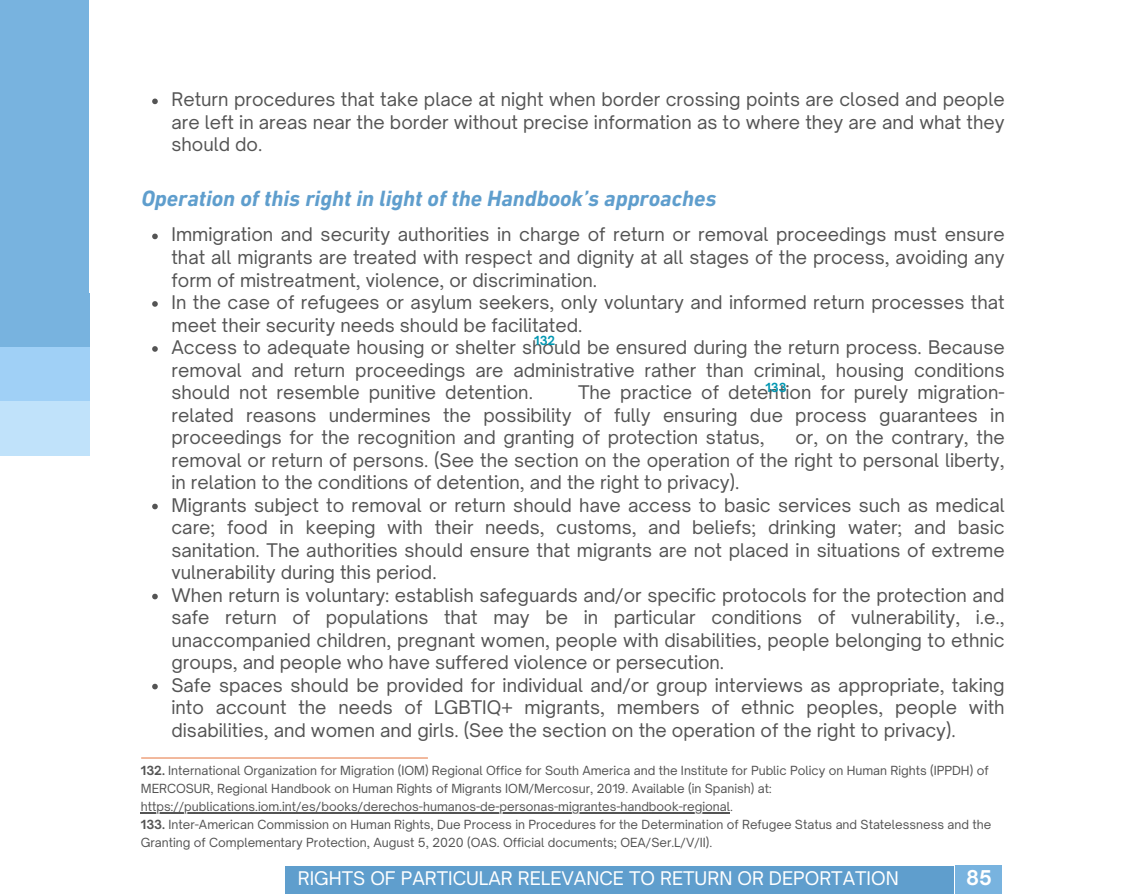
<style>
.page{position:relative;width:1148px;height:894px;background:#fff}
.page>*{position:absolute;margin:0;border:0;box-sizing:border-box;transform-origin:0 0}
.t1{font:italic 700 22.5px "DIN Next LT Pro";color:#5f9ecd}
.t2{font:700 19.5px "Open Sauce One";color:#fff}
.t3{font:18px/22.5px "Open Sauce One";color:#545454;text-align:justify}
.t4{font:18px "Open Sauce One";color:#fff}
.t5{font:12px/18px "Open Sauce One";color:#545454}
.t6{font:700 12px "Open Sauce One";color:#0097b2}
.s1{font-weight:700}
</style>
<div class="page">
<div style="left:0;top:0;width:89px;height:310px;background:#78b3df"></div>
<div style="left:0;top:294px;width:89px;height:54px;background:#78b3df"></div>
<div style="left:0;top:347px;width:89px;height:54px;background:#a0d0f6"></div>
<div style="left:0;top:401px;width:89px;height:54px;background:#c0e2fa"></div>
<svg style="left:152px;top:98px;width:6px;height:6px"></svg>
<svg style="left:152px;top:233px;width:6px;height:6px"></svg>
<svg style="left:152px;top:301px;width:6px;height:6px"></svg>
<svg style="left:152px;top:346px;width:6px;height:5px"></svg>
<svg style="left:152px;top:503px;width:6px;height:6px"></svg>
<svg style="left:152px;top:593px;width:6px;height:6px"></svg>
<svg style="left:152px;top:683px;width:6px;height:6px"></svg>
<div style="left:285px;top:865px;width:668px;height:28px;background:#5f9ecd"></div>
<div style="left:955px;top:865px;width:47px;height:28px;background:#78b3df"></div>
<hr style="left:141px;top:757px;width:287px;height:1px;background:#e88353">
<hr style="left:141px;top:811px;width:589px;height:1px;background:#545454">
<p class="t3" style="left:171px;top:88px;width:834px">Return procedures that take place at night when border crossing points are closed and people are left in areas near the border without precise information as to where they are and what they should do.</p>
<p class="t1" style="left:141px;top:189px;width:576px">Operation of this right in light of the Handbook’s approaches</p>
<p class="t3" style="left:171px;top:223px;width:834px;text-align:left">Immigration and security authorities in charge of return or removal proceedings must ensure that all migrants are treated with respect and dignity at all stages of the process, avoiding any form of mistreatment, violence, or discrimination.<br>In the case of refugees or asylum seekers, only voluntary and informed return processes that meet their security needs should be facilitated.<br>Access to adequate housing or shelter should be ensured during the return process. Because removal and return proceedings are administrative rather than criminal, housing conditions should not resemble punitive detention.</p>
<p class="t6" style="left:534px;top:332px;width:23px">132</p>
<p class="t6" style="left:765px;top:380px;width:23px">133</p>
<p class="t3" style="left:171px;top:381px;width:834px;text-indent:406px">The practice of detention for purely migration&shy;related reasons undermines the possibility of fully ensuring due process guarantees in proceedings for the recognition and granting of protection status,</p>
<p class="t3" style="left:171px;top:426px;width:834px;text-align:left;text-indent:624px">or, on the contrary, the removal or return of persons. (See the section on the operation of the right to personal liberty, in relation to the conditions of detention, and the right to privacy).<br>Migrants subject to removal or return should have access to basic services such as medical care; food in keeping with their needs, customs, and beliefs; drinking water; and basic sanitation. The authorities should ensure that migrants are not placed in situations of extreme vulnerability during this period.<br>When return is voluntary: establish safeguards and/or specific protocols for the protection and safe return of populations that may be in particular conditions of vulnerability, i.e., unaccompanied children, pregnant women, people with disabilities, people belonging to ethnic groups, and people who have suffered violence or persecution.<br>Safe spaces should be provided for individual and/or group interviews as appropriate, taking into account the needs of LGBTIQ+ migrants, members of ethnic peoples, people with disabilities, and women and girls. (See the section on the operation of the right to privacy).</p>
<p class="t5" style="left:141px;top:761px;width:851px"><span class="s1">132.</span> International Organization for Migration (IOM) Regional Office for South America and the Institute for Public Policy on Human Rights (IPPDH) of MERCOSUR, Regional Handbook on Human Rights of Migrants IOM/Mercosur, 2019. Available (in Spanish) at: https://publications.iom.int/es/books/derechos-humanos-de-personas-migrantes-handbook-regional.<br><span class="s1">133.</span> Inter-American Commission on Human Rights, Due Process in Procedures for the Determination of Refugee Status and Statelessness and the Granting of Complementary Protection, August 5, 2020 (OAS. Official documents; OEA/Ser.L/V/II).</p>
<p class="t4" style="left:298px;top:867px;width:602px">RIGHTS OF PARTICULAR RELEVANCE TO RETURN OR DEPORTATION</p>
<p class="t2" style="left:966px;top:865px;width:27px">85</p>
</div>
